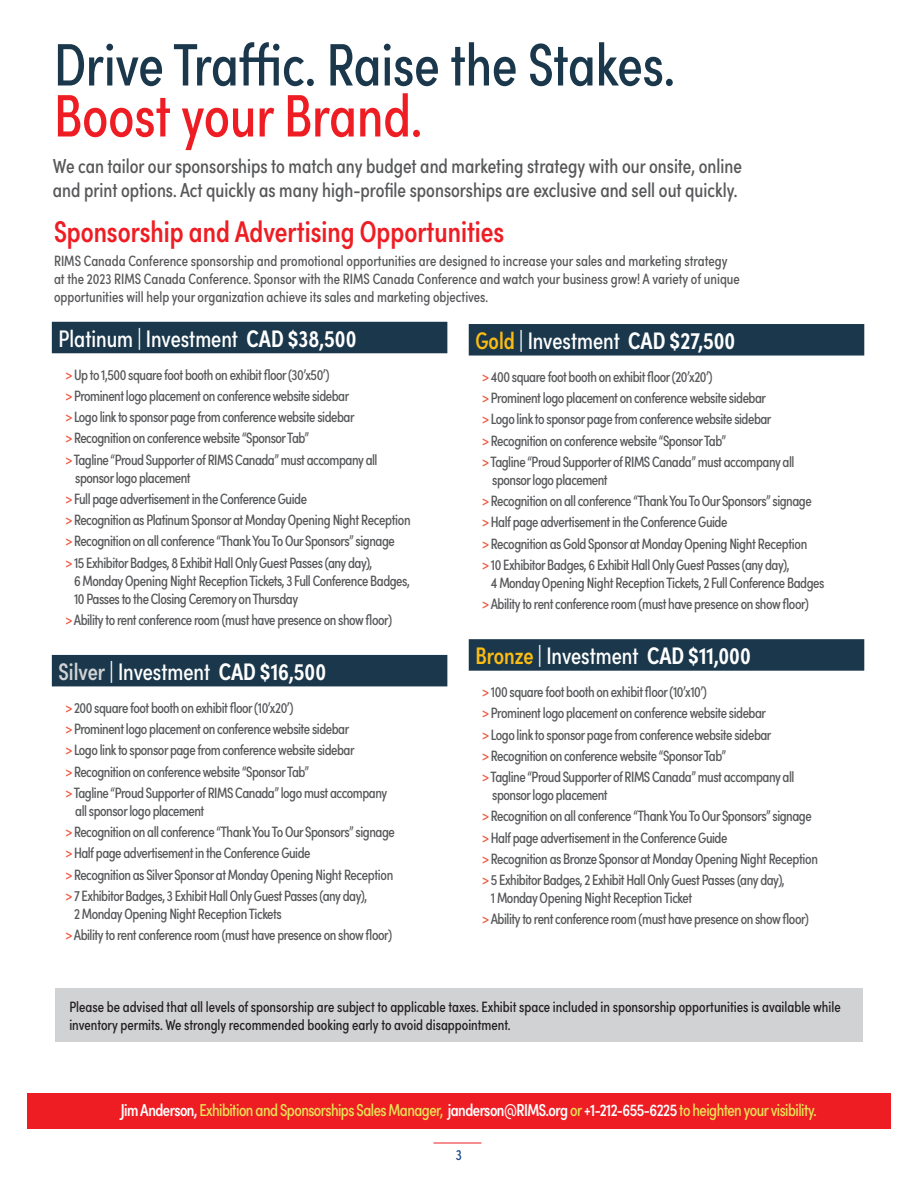
<style>
.page{position:relative;width:918px;height:1188px;background:#fff}
.page>*{position:absolute;margin:0;border:0;box-sizing:border-box;transform-origin:0 0}
.t1{font:60px "Sofia Pro Condensed";color:#1a374b}
.t2{font:60px "Sofia Pro Condensed";color:#ee1d23}
.t3{font:500 30px "Sofia Pro Condensed";color:#ee1d23}
.t4{font:24px "Sofia Pro Condensed";color:#fff}
.t5{font:20.25px/24.3px "Sofia Pro Condensed";color:#57585a}
.t6{font:17.25px "Sofia Pro Condensed";letter-spacing:-.03em;color:#e9e255}
.t7{font:15px/21.3px "Sofia Pro Condensed";letter-spacing:-.03em;color:#57585a}
.t8{font:15px/18px "Sofia Pro Condensed";color:#57585a}
.t9{font:15px/18px "Sofia Pro Condensed";color:#231f20}
.t10{font:15px "Sofia Pro Condensed";color:#154789}
.s1{font-weight:600}
.s2{color:#f0593e}
.s3{font-weight:500;color:#d1d2d4}
.s4{font-weight:500;color:#fdbc12}
.s5{font-weight:500;color:#fff}
</style>
<div class="page">
<div style="left:27px;top:1094px;width:864px;height:35px;background:#ee1d23"></div>
<div style="left:55px;top:988px;width:808px;height:54px;background:#d1d2d4"></div>
<div style="left:52px;top:322px;width:395px;height:31px;background:#1a374b"></div>
<div style="left:52px;top:655px;width:395px;height:31px;background:#1a374b"></div>
<div style="left:469px;top:324px;width:395px;height:32px;background:#1a374b"></div>
<div style="left:469px;top:639px;width:395px;height:32px;background:#1a374b"></div>
<hr style="left:434px;top:1143px;width:47px;height:1px;background:#ee1d23">
<h1 class="t1" style="left:54px;top:21px;width:622px">Drive Traffic. Raise the Stakes.</h1>
<h1 class="t2" style="left:54px;top:72px;width:369px">Boost your Brand.</h1>
<h3 class="t5" style="left:53px;top:152px;width:691px">We can tailor our sponsorships to match any budget and marketing strategy with our onsite, online and print options. Act quickly as many high-profile sponsorships are exclusive and sell out quickly.</h3>
<h2 class="t3" style="left:54px;top:209px;width:452px">Sponsorship and Advertising Opportunities</h2>
<p class="t8" style="left:54px;top:251px;width:687px">RIMS Canada Conference sponsorship and promotional opportunities are designed to increase your sales and marketing strategy at the 2023 RIMS Canada Conference. Sponsor with the RIMS Canada Conference and watch your business grow! A variety of unique opportunities will help your organization achieve its sales and marketing objectives.</p>
<h3 class="t4" style="left:59px;top:321px;width:299px">Platinum | Investment <span class="s1">CAD $38,500</span></h3>
<p class="t7" style="left:65px;top:363px;width:314px"><span class="s2">&gt;</span> Up to 1,500 square foot booth on exhibit floor (30’x50’)<br><span class="s2">&gt;</span> Prominent logo placement on conference website sidebar<br><span class="s2">&gt;</span> Logo link to sponsor page from conference website sidebar<br><span class="s2">&gt;</span> Recognition on conference website “Sponsor Tab”<br><span class="s2">&gt;</span>Tagline “Proud Supporter of RIMS Canada” must accompany all</p>
<p class="t7" style="left:65px;top:466px;width:347px;text-indent:10px">sponsor logo placement<br><span class="s2">&gt;</span> Full page advertisement in the Conference Guide<br><span class="s2">&gt;</span> Recognition as Platinum Sponsor at Monday Opening Night Reception <span class="s2">&gt;</span> Recognition on all conference “Thank You To Our Sponsors” signage<br><span class="s2">&gt;</span> 15 Exhibitor Badges, 8 Exhibit Hall Only Guest Passes (any day),</p>
<p class="t7" style="left:74px;top:571px;width:337px;line-height:18px">6 Monday Opening Night Reception Tickets, 3 Full Conference Badges,<br>10 Passes to the Closing Ceremory on Thursday</p>
<p class="t7" style="left:65px;top:608px;width:328px"><span class="s2">&gt;</span>Ability to rent conference room (must have presence on show floor)</p>
<h3 class="t4" style="left:59px;top:654px;width:269px"><span class="s3">Silver</span> | Investment <span class="s1">CAD $16,500</span></h3>
<p class="t7" style="left:65px;top:696px;width:323px"><span class="s2">&gt;</span> 200 square foot booth on exhibit floor (10’x20’)<br><span class="s2">&gt;</span> Prominent logo placement on conference website sidebar<br><span class="s2">&gt;</span> Logo link to sponsor page from conference website sidebar<br><span class="s2">&gt;</span> Recognition on conference website “Sponsor Tab”<br><span class="s2">&gt;</span>Tagline “Proud Supporter of RIMS Canada” logo must accompany</p>
<p class="t7" style="left:65px;top:799px;width:331px;text-indent:10px">all sponsor logo placement<br><span class="s2">&gt;</span> Recognition on all conference “Thank You To Our Sponsors” signage <span class="s2">&gt;</span> Half page advertisement in the Conference Guide<br><span class="s2">&gt;</span> Recognition as Silver Sponsor at Monday Opening Night Reception <span class="s2">&gt;</span> 7 Exhibitor Badges, 3 Exhibit Hall Only Guest Passes (any day),</p>
<p class="t7" style="left:65px;top:902px;width:328px;text-indent:9px">2 Monday Opening Night Reception Tickets<br><span class="s2">&gt;</span>Ability to rent conference room (must have presence on show floor)</p>
<h3 class="t4" style="left:476px;top:323px;width:261px"><span class="s4">Gold</span> | Investment <span class="s1">CAD $27,500</span></h3>
<p class="t7" style="left:482px;top:365px;width:314px"><span class="s2">&gt;</span> 400 square foot booth on exhibit floor (20’x20’)<br><span class="s2">&gt;</span> Prominent logo placement on conference website sidebar<br><span class="s2">&gt;</span> Logo link to sponsor page from conference website sidebar<br><span class="s2">&gt;</span> Recognition on conference website “Sponsor Tab”<br><span class="s2">&gt;</span>Tagline “Proud Supporter of RIMS Canada” must accompany all</p>
<p class="t7" style="left:482px;top:468px;width:331px;text-indent:10px">sponsor logo placement<br><span class="s2">&gt;</span> Recognition on all conference “Thank You To Our Sponsors” signage <span class="s2">&gt;</span> Half page advertisement in the Conference Guide<br><span class="s2">&gt;</span> Recognition as Gold Sponsor at Monday Opening Night Reception <span class="s2">&gt;</span> 10 Exhibitor Badges, 6 Exhibit Hall Only Guest Passes (any day),</p>
<p class="t7" style="left:482px;top:571px;width:344px;text-indent:9px">4 Monday Opening Night Reception Tickets, 2 Full Conference Badges <span class="s2">&gt;</span>Ability to rent conference room (must have presence on show floor)</p>
<h3 class="t4" style="left:476px;top:638px;width:277px"><span class="s4">Bronze</span> | Investment <span class="s1">CAD $11,000</span></h3>
<p class="t7" style="left:482px;top:680px;width:314px"><span class="s2">&gt;</span> 100 square foot booth on exhibit floor (10’x10’)<br><span class="s2">&gt;</span> Prominent logo placement on conference website sidebar<br><span class="s2">&gt;</span> Logo link to sponsor page from conference website sidebar<br><span class="s2">&gt;</span> Recognition on conference website “Sponsor Tab”<br><span class="s2">&gt;</span>Tagline “Proud Supporter of RIMS Canada” must accompany all</p>
<p class="t7" style="left:482px;top:783px;width:337px;text-indent:10px">sponsor logo placement<br><span class="s2">&gt;</span> Recognition on all conference “Thank You To Our Sponsors” signage <span class="s2">&gt;</span> Half page advertisement in the Conference Guide<br><span class="s2">&gt;</span> Recognition as Bronze Sponsor at Monday Opening Night Reception <span class="s2">&gt;</span> 5 Exhibitor Badges, 2 Exhibit Hall Only Guest Passes (any day),</p>
<p class="t7" style="left:482px;top:886px;width:328px;text-indent:9px">1 Monday Opening Night Reception Ticket<br><span class="s2">&gt;</span> Ability to rent conference room (must have presence on show floor)</p>
<p class="t9" style="left:69px;top:997px;width:773px">Please be advised that all levels of sponsorship are subject to applicable taxes. Exhibit space included in sponsorship opportunities is available while inventory permits. We strongly recommended booking early to avoid disappointment.</p>
<p class="t6" style="left:121px;top:1098px;width:697px"><span class="s5">Jim Anderson,</span> Exhibition and Sponsorships Sales Manager, <span class="s5">janderson@RIMS.org</span> or <span class="s5">+1-212-655-6225</span> to heighten your visibility.</p>
<p class="t10" style="left:456px;top:1144px;width:8px">3</p>
</div>
